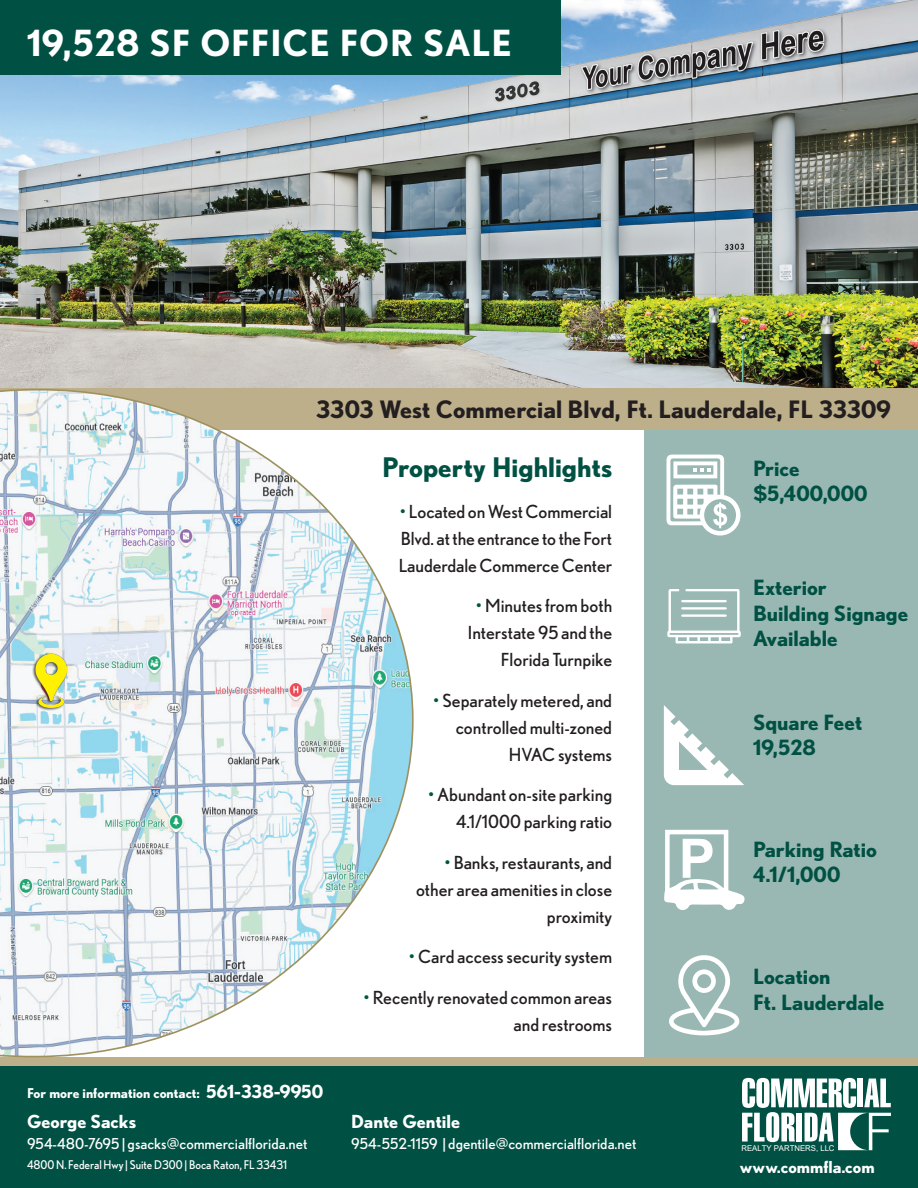
<style>
.page{position:relative;width:918px;height:1188px;background:#fff}
.page>*{position:absolute;margin:0;border:0;box-sizing:border-box;transform-origin:0 0}
.t1{font:700 54.45px "Arial";color:#fff}
.t2{font:700 36px "Nobel";letter-spacing:.025em;color:#fff}
.t3{font:700 27px "Nobel";color:#005143}
.t4{font:700 24px "Nobel";color:#231f20}
.t5{font:700 21px/25.2px "Nobel";color:#005143}
.t6{font:18px/27px "Nobel";color:#231f20;text-align:right}
.t7{font:700 18px "Nobel";color:#fff}
.t8{font:700 16.5px "Nobel";color:#fff}
.t9{font:15px "Nobel";color:#fff}
.t10{font:700 13.5px "Nobel";color:#fff}
.t11{font:12px "Nobel";color:#fff;scale:.95 1}
.t12{font:7.95px "Arial";color:#fff}
.s1{font-size:18px}
.s2{color:#00573c}
</style>
<div class="page">
<div style="left:0;top:1058px;width:918px;height:13px;background:#beaf8b"></div>
<div style="left:0;top:1066px;width:918px;height:122px;background:#005143"></div>
<svg style="left:742px;top:1078px;width:149px;height:72px"></svg>
<div style="left:645px;top:426px;width:273px;height:632px;background:#99b8b3"></div>
<img style="left:0;top:0;width:918px;height:389px">
<div style="left:0;top:389px;width:918px;height:41px;background:#beaf8b"></div>
<div style="left:0;top:0;width:560px;height:74px;background:#005143"></div>
<svg style="left:0;top:388px;width:414px;height:670px"></svg>
<div style="left:700px;top:495px;width:41px;height:41px;border:4px solid #fff;border-radius:50%"></div>
<svg style="left:666px;top:455px;width:61px;height:73px"></svg>
<svg style="left:667px;top:589px;width:74px;height:54px"></svg>
<svg style="left:669px;top:955px;width:71px;height:80px"></svg>
<div style="left:665px;top:830px;width:63px;height:64px;border:5px solid #fff"></div>
<svg style="left:664px;top:879px;width:81px;height:31px"></svg>
<div style="left:676px;top:896px;width:14px;height:14px;background:#fff;border-radius:50%"></div>
<div style="left:722px;top:896px;width:14px;height:14px;background:#fff;border-radius:50%"></div>
<svg style="left:664px;top:705px;width:80px;height:80px"></svg>
<img style="left:24px;top:644px;width:48px;height:75px">
<h2 class="t2" style="left:27px;top:21px;width:487px">19,528 SF OFFICE FOR SALE</h2>
<h3 class="t4" style="left:316px;top:395px;width:576px">3303 West Commercial Blvd, Ft. Lauderdale, FL 33309</h3>
<p class="t10" style="left:27px;top:1085px;width:298px">For more information contact: <span class="s1">561-338-9950</span></p>
<p class="t7" style="left:27px;top:1111px;width:111px">George Sacks</p>
<p class="t9" style="left:27px;top:1135px;width:282px">954-480-7695 | gsacks@commercialflorida.net</p>
<p class="t11" style="left:27px;top:1158px;width:275px">4800 N. Federal Hwy | Suite D300 | Boca Raton, FL 33431</p>
<h3 class="t3" style="left:382px;top:452px;width:231px">Property Highlights</h3>
<p class="t6" style="left:399px;top:498px;width:215px;text-align:justify"><span class="s2">•</span> Located on West Commercial Blvd. at the entrance to the Fort Lauderdale Commerce Center</p>
<p class="t6" style="left:468px;top:592px;width:146px"><span class="s2">•</span> Minutes from both<br>Interstate 95 and the<br>Florida Turnpike</p>
<p class="t6" style="left:433px;top:687px;width:181px"><span class="s2">•</span> Separately metered, and controlled multi-zoned<br>HVAC systems</p>
<p class="t6" style="left:428px;top:781px;width:186px"><span class="s2">•</span> Abundant on-site parking<br>4.1/1000 parking ratio</p>
<p class="t6" style="left:416px;top:849px;width:198px"><span class="s2">•</span> Banks, restaurants, and other area amenities in close proximity</p>
<p class="t6" style="left:409px;top:943px;width:205px"><span class="s2">•</span> Card access security system</p>
<p class="t6" style="left:363px;top:984px;width:251px"><span class="s2">•</span> Recently renovated common areas and restrooms</p>
<p class="t7" style="left:351px;top:1111px;width:110px">Dante Gentile</p>
<p class="t9" style="left:351px;top:1135px;width:287px">954-552-1159 | dgentile@commercialflorida.net</p>
<p class="t5" style="left:753px;top:455px;width:116px">Price $5,400,000</p>
<p class="t5" style="left:753px;top:575px;width:157px">Exterior<br>Building Signage<br>Available</p>
<p class="t5" style="left:753px;top:709px;width:111px">Square Feet<br>19,528</p>
<h1 class="t1" style="left:679px;top:820px;width:38px">P</h1>
<p class="t5" style="left:753px;top:837px;width:126px">Parking Ratio<br>4.1/1,000</p>
<p class="t5" style="left:753px;top:964px;width:133px">Location<br>Ft. Lauderdale</p>
<p class="t12" style="left:741px;top:1142px;width:95px">REALTY PARTNERS, LLC</p>
<p class="t8" style="left:740px;top:1157px;width:136px">www.commfla.com</p>
</div>
